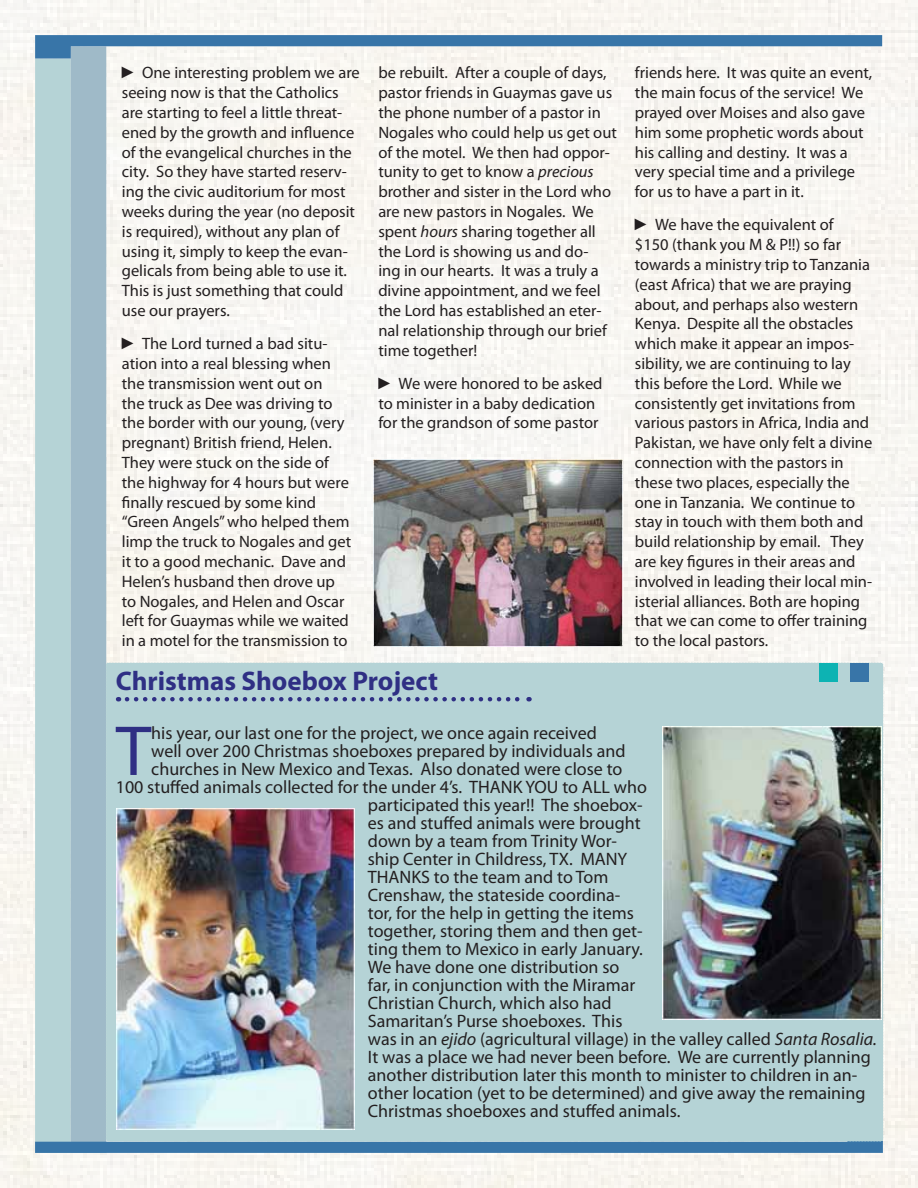
<style>
.page{position:relative;width:918px;height:1188px;background:#f8f6f1}
.page>*{position:absolute;margin:0;border:0;box-sizing:border-box;transform-origin:0 0}
.t1{font:71.4px "Myriad Pro";color:#2f2f84}
.Headline{font:700 27px "Myriad Pro";color:#2f2f84}
.t2{font:18px "Myriad Pro";color:#231f20}
.t3{font:16.5px/19.8px "Myriad Pro";color:#231f20}
.s1{font-family:"Arial Narrow";font-weight:700;font-style:italic}
.s2{font-style:italic}
</style>
<div class="page">
<div style="left:35px;top:59px;width:36px;height:1094px;background:#b5d3d6"></div>
<div style="left:71px;top:46px;width:35px;height:1107px;background:#9fbac8"></div>
<svg style="left:35px;top:35px;width:847px;height:24px"></svg>
<svg style="left:35px;top:663px;width:848px;height:490px;background:#afced3"></svg>
<div style="left:850px;top:663px;width:19px;height:19px;background:#3875a8"></div>
<div style="left:850px;top:695px;width:19px;height:18px;background:#b5d3d6"></div>
<div style="left:819px;top:663px;width:18px;height:19px;background:#0db3b3"></div>
<img style="left:374px;top:460px;width:248px;height:186px">
<img style="left:663px;top:727px;width:219px;height:292px">
<img style="left:116px;top:808px;width:238px;height:321px">
<p class="t3" style="left:122px;top:63px;width:240px"><span class="s1">►</span> One interesting problem we are seeing now is that the Catholics are starting to feel a little threat&shy;ened by the growth and influence of the evangelical churches in the city. So they have started reserv&shy;ing the civic auditorium for most weeks during the year (no deposit is required), without any plan of using it, simply to keep the evan&shy;gelicals from being able to use it.<br>This is just something that could use our prayers.</p>
<p class="t3" style="left:122px;top:334px;width:231px"><span class="s1">►</span> The Lord turned a bad situ&shy;ation into a real blessing when the transmission went out on<br>the truck as Dee was driving to the border with our young, (very pregnant) British friend, Helen.<br>They were stuck on the side of the highway for 4 hours but were finally rescued by some kind “Green Angels” who helped them limp the truck to Nogales and get it to a good mechanic. Dave and<br>Helen’s husband then drove up to Nogales, and Helen and Oscar left for Guaymas while we waited in a motel for the transmission to</p>
<p class="t3" style="left:378px;top:63px;width:240px">be rebuilt. After a couple of days, pastor friends in Guaymas gave us the phone number of a pastor in<br>Nogales who could help us get out of the motel. We then had oppor&shy;tunity to get to know a <span class="s2">precious </span>brother and sister in the Lord who are new pastors in Nogales. We spent <span class="s2">hours</span> sharing together all the Lord is showing us and do-<br>ing in our hearts. It was a truly a divine appointment, and we feel the Lord has established an eter&shy;nal relationship through our brief time together!</p>
<p class="t3" style="left:378px;top:373px;width:226px"><span class="s1">►</span> We were honored to be asked to minister in a baby dedication for the grandson of some pastor</p>
<p class="Headline" style="left:116px;top:664px;width:324px">Christmas Shoebox Project</p>
<p class="t3" style="left:635px;top:63px;width:239px">friends here. It was quite an event, the main focus of the service! We prayed over Moises and also gave him some prophetic words about his calling and destiny. It was a very special time and a privilege for us to have a part in it.</p>
<p class="t3" style="left:635px;top:215px;width:239px"><span class="s1">►</span> We have the equivalent of<br>$150 (thank you M &amp; P!!) so far towards a ministry trip to Tanzania (east Africa) that we are praying about, and perhaps also western<br>Kenya. Despite all the obstacles which make it appear an impos&shy;sibility, we are continuing to lay this before the Lord. While we consistently get invitations from various pastors in Africa, India and<br>Pakistan, we have only felt a divine connection with the pastors in these two places, especially the one in Tanzania. We continue to stay in touch with them both and build relationship by email. They are key figures in their areas and involved in leading their local min&shy;isterial alliances. Both are hoping that we can come to offer training to the local pastors.</p>
<p class="t1" style="left:116px;top:707px;width:37px">T</p>
<p class="t2" style="left:151px;top:722px;width:447px">his year, our last one for the project, we once again received</p>
<p class="t2" style="left:151px;top:740px;width:476px">well over 200 Christmas shoeboxes prepared by individuals and</p>
<p class="t2" style="left:151px;top:758px;width:473px">churches in New Mexico and Texas. Also donated were close to</p>
<p class="t2" style="left:116px;top:776px;width:533px">100 stuffed animals collected for the under 4’s. THANK YOU to ALL who</p>
<p class="t2" style="left:368px;top:794px;width:276px">participated this year!! The shoebox-</p>
<p class="t2" style="left:368px;top:812px;width:274px">es and stuffed animals were brought</p>
<p class="t2" style="left:368px;top:830px;width:251px">down by a team from Trinity Wor-</p>
<p class="t2" style="left:368px;top:848px;width:261px">ship Center in Childress, TX. MANY</p>
<p class="t2" style="left:368px;top:866px;width:242px">THANKS to the team and to Tom</p>
<p class="t2" style="left:368px;top:884px;width:254px">Crenshaw, the stateside coordina-</p>
<p class="t2" style="left:368px;top:902px;width:268px">tor, for the help in getting the items</p>
<p class="t2" style="left:368px;top:920px;width:276px">together, storing them and then get-</p>
<p class="t2" style="left:368px;top:938px;width:277px">ting them to Mexico in early January.</p>
<p class="t2" style="left:368px;top:956px;width:253px">We have done one distribution so</p>
<p class="t2" style="left:368px;top:974px;width:269px">far, in conjunction with the Miramar</p>
<p class="t2" style="left:368px;top:992px;width:245px">Christian Church, which also had</p>
<p class="t2" style="left:368px;top:1010px;width:256px">Samaritan’s Purse shoeboxes. This</p>
<p class="t2" style="left:368px;top:1028px;width:511px">was in an <span class="s2">ejido</span> (agricultural village) in the valley called <span class="s2">Santa Rosalia.</span></p>
<p class="t2" style="left:368px;top:1046px;width:504px">It was a place we had never been before. We are currently planning</p>
<p class="t2" style="left:368px;top:1064px;width:491px">another distribution later this month to minister to children in an-</p>
<p class="t2" style="left:368px;top:1082px;width:499px">other location (yet to be determined) and give away the remaining</p>
<p class="t2" style="left:368px;top:1100px;width:314px">Christmas shoeboxes and stuffed animals.</p>
</div>
